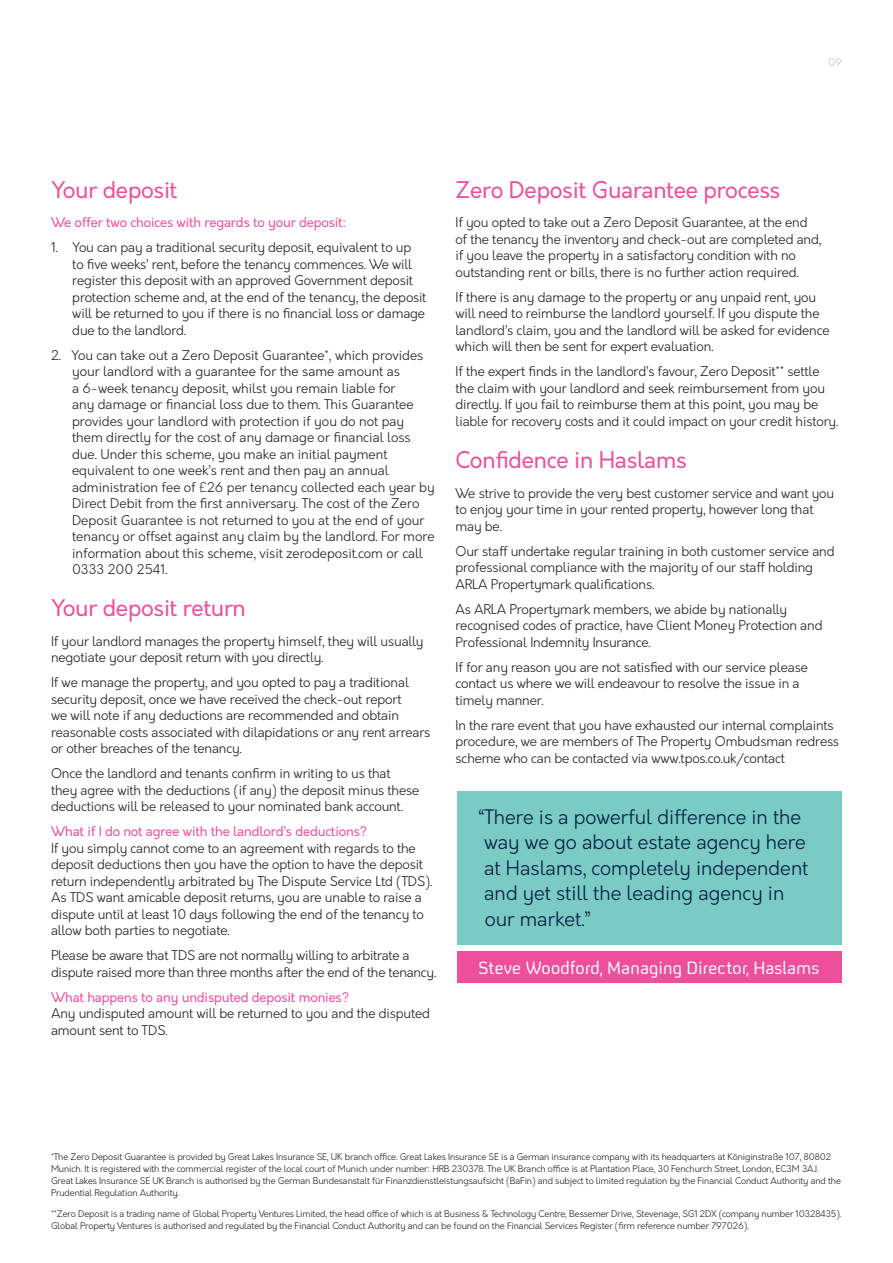
<style>
.page{position:relative;width:893px;height:1263px;background:#fff}
.page>*{position:absolute;margin:0;border:0;box-sizing:border-box;transform-origin:0 0}
.t1{font:22.5px "Orkney";letter-spacing:-.01em;color:#ee4f9d}
.t2{font:300 19.5px/25.5px "Orkney";color:#071b44}
.t3{font:18px "FS Untitled Regular 400";letter-spacing:.01em;color:#fff}
.t4{font:300 13.2px/16.5px "Orkney";letter-spacing:-.01em;color:#231f20}
.t5{font:13.2px "Orkney";letter-spacing:-.01em;color:#ee4f9d}
.t6{font:300 10.5px "Orkney";color:#bfbfbf}
.t7{font:300 9px/12px "Orkney";letter-spacing:-.01em;color:#231f20}
</style>
<div class="page">
<div style="left:457px;top:951px;width:385px;height:32px;background:#ee4f9d"></div>
<div style="left:457px;top:791px;width:385px;height:153px;background:#7acbc4"></div>
<p class="t6" style="left:828px;top:56px;width:15px">09</p>
<h1 class="t1" style="left:51px;top:175px;width:128px">Your deposit</h1>
<p class="t5" style="left:51px;top:214px;width:297px">We offer two choices with regards to your deposit:</p>
<p class="t4" style="left:72px;top:240px;width:356px;text-indent:-21px">1. You can pay a traditional security deposit, equivalent to up<br>to five weeks’ rent, before the tenancy commences. We will register this deposit with an approved Government deposit protection scheme and, at the end of the tenancy, the deposit will be returned to you if there is no financial loss or damage due to the landlord.</p>
<p class="t4" style="left:72px;top:347px;width:364px;text-indent:-21px">2. You can take out a Zero Deposit Guarantee*, which provides your landlord with a guarantee for the same amount as<br>a 6-week tenancy deposit, whilst you remain liable for<br>any damage or financial loss due to them. This Guarantee provides your landlord with protection if you do not pay them directly for the cost of any damage or financial loss due. Under this scheme, you make an initial payment equivalent to one week’s rent and then pay an annual administration fee of £26 per tenancy collected each year by Direct Debit from the first anniversary. The cost of the Zero Deposit Guarantee is not returned to you at the end of your tenancy or offset against any claim by the landlord. For more information about this scheme, visit zerodeposit.com or call 0333 200 2541.</p>
<h1 class="t1" style="left:51px;top:594px;width:196px">Your deposit return</h1>
<p class="t4" style="left:51px;top:633px;width:374px">If your landlord manages the property himself, they will usually negotiate your deposit return with you directly.</p>
<p class="t4" style="left:51px;top:674px;width:381px">If we manage the property, and you opted to pay a traditional security deposit, once we have received the check-out report<br>we will note if any deductions are recommended and obtain reasonable costs associated with dilapidations or any rent arrears or other breaches of the tenancy.</p>
<p class="t4" style="left:51px;top:765px;width:370px">Once the landlord and tenants confirm in writing to us that they agree with the deductions (if any) the deposit minus these deductions will be released to your nominated bank account.</p>
<p class="t5" style="left:51px;top:823px;width:318px">What if I do not agree with the landlord’s deductions?</p>
<p class="t4" style="left:51px;top:840px;width:383px">If you simply cannot come to an agreement with regards to the deposit deductions then you have the option to have the deposit return independently arbitrated by The Dispute Service Ltd (TDS).<br>As TDS want amicable deposit returns, you are unable to raise a dispute until at least 10 days following the end of the tenancy to allow both parties to negotiate.</p>
<p class="t4" style="left:51px;top:947px;width:387px">Please be aware that TDS are not normally willing to arbitrate a dispute raised more than three months after the end of the tenancy.</p>
<p class="t5" style="left:51px;top:988px;width:300px">What happens to any undisputed deposit monies?</p>
<p class="t4" style="left:51px;top:1005px;width:381px">Any undisputed amount will be returned to you and the disputed amount sent to TDS.</p>
<h1 class="t1" style="left:455px;top:175px;width:326px">Zero Deposit Guarantee process</h1>
<p class="t4" style="left:455px;top:215px;width:367px">If you opted to take out a Zero Deposit Guarantee, at the end of the tenancy the inventory and check-out are completed and, if you leave the property in a satisfactory condition with no outstanding rent or bills, there is no further action required.</p>
<p class="t4" style="left:455px;top:289px;width:376px">If there is any damage to the property or any unpaid rent, you will need to reimburse the landlord yourself. If you dispute the landlord’s claim, you and the landlord will be asked for evidence which will then be sent for expert evaluation.</p>
<p class="t4" style="left:455px;top:364px;width:384px">If the expert finds in the landlord’s favour, Zero Deposit** settle the claim with your landlord and seek reimbursement from you directly. If you fail to reimburse them at this point, you may be liable for recovery costs and it could impact on your credit history.</p>
<h1 class="t1" style="left:455px;top:446px;width:233px">Confidence in Haslams</h1>
<p class="t4" style="left:455px;top:485px;width:380px">We strive to provide the very best customer service and want you to enjoy your time in your rented property, however long that may be.</p>
<p class="t4" style="left:455px;top:543px;width:381px">Our staff undertake regular training in both customer service and professional compliance with the majority of our staff holding<br>ARLA Propertymark qualifications.</p>
<p class="t4" style="left:455px;top:601px;width:368px">As ARLA Propertymark members, we abide by nationally recognised codes of practice, have Client Money Protection and<br>Professional Indemnity Insurance.</p>
<p class="t4" style="left:455px;top:659px;width:354px">If for any reason you are not satisfied with our service please contact us where we will endeavour to resolve the issue in a timely manner.</p>
<p class="t4" style="left:455px;top:717px;width:385px">In the rare event that you have exhausted our internal complaints procedure, we are members of The Property Ombudsman redress scheme who can be contacted via www.tpos.co.uk/contact</p>
<h2 class="t2" style="left:484px;top:804px;width:326px;text-indent:-8px">“There is a powerful difference in the way we go about estate agency here at Haslams, completely independent and yet still the leading agency in our market.”</h2>
<h3 class="t3" style="left:478px;top:958px;width:343px">Steve Woodford, Managing Director, Haslams</h3>
<p class="t7" style="left:51px;top:1151px;width:791px">*The Zero Deposit Guarantee is provided by Great Lakes Insurance SE, UK branch office. Great Lakes Insurance SE is a German insurance company with its headquarters at Königinstraße 107, 80802<br>Munich. It is registered with the commercial register of the local court of Munich under number: HRB 230378. The UK Branch office is at Plantation Place, 30 Fenchurch Street, London, EC3M 3AJ.<br>Great Lakes Insurance SE UK Branch is authorised by the German Bundesanstalt für Finanzdienstleistungsaufsicht (BaFin) and subject to limited regulation by the Financial Conduct Authority and the Prudential Regulation Authority.</p>
<p class="t7" style="left:51px;top:1208px;width:792px">**Zero Deposit is a trading name of Global Property Ventures Limited, the head office of which is at Business &amp; Technology Centre, Bessemer Drive, Stevenage, SG1 2DX (company number 10328435).<br>Global Property Ventures is authorised and regulated by the Financial Conduct Authority and can be found on the Financial Services Register (firm reference number 797026).</p>
</div>
